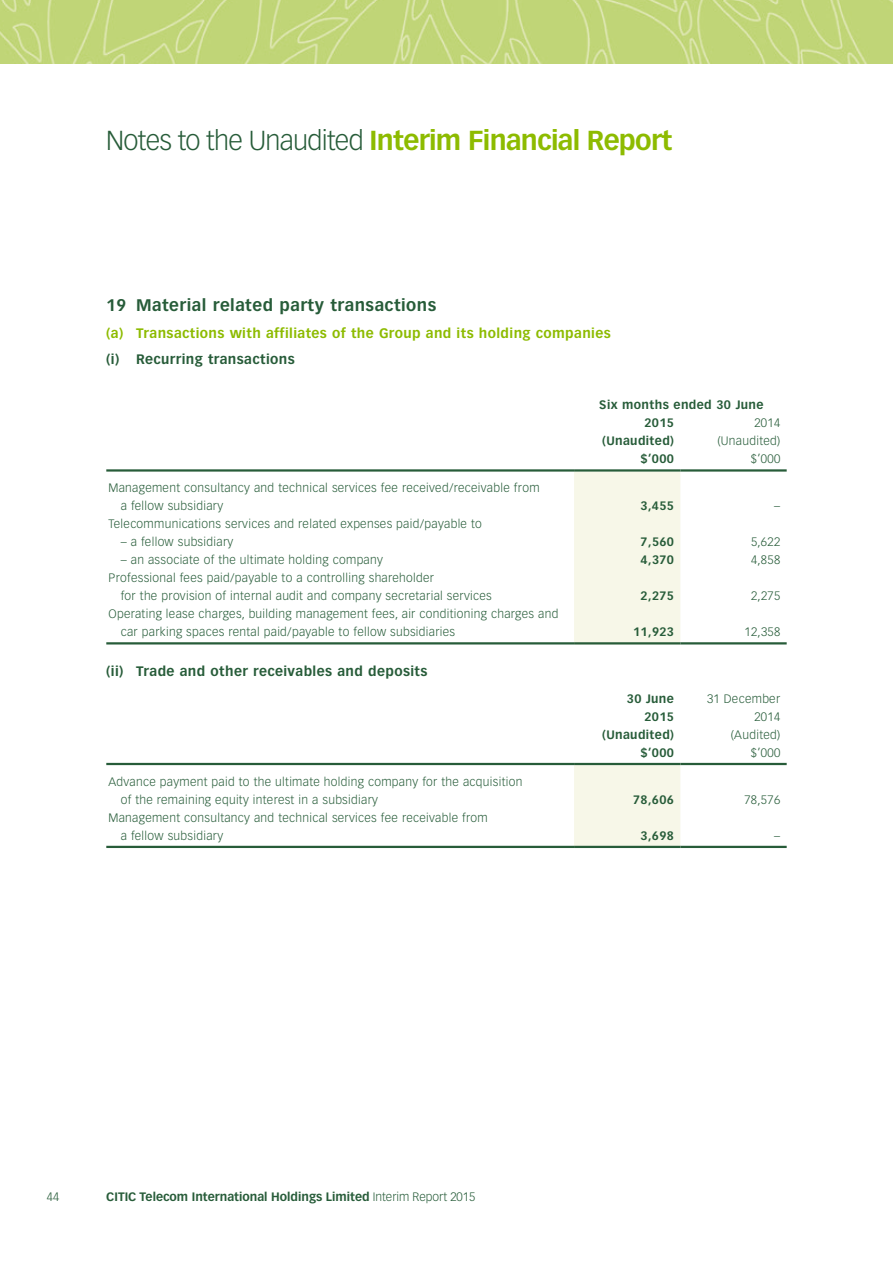
<style>
.page{position:relative;width:893px;height:1263px;background:#fff}
.page>*{position:absolute;margin:0;border:0;box-sizing:border-box;transform-origin:0 0}
.t1{font:700 27px "Vectora LT Std";letter-spacing:-.025em;color:#8dbb00}
.t2{font:700 16.5px "Vectora LT Std";letter-spacing:.03em;color:#275c39}
.t3{font:700 13.5px "Vectora LT Std";letter-spacing:.03em;color:#275c39}
.t4{font:700 13.5px "Vectora LT Std";letter-spacing:.03em;color:#8dbb00}
.t5{font:300 12px/18px "Vectora LT Std";letter-spacing:.025em;color:#275c39}
.t6{font:700 12px/18px "Vectora LT Std";letter-spacing:.03em;color:#275c39}
.t7{font:700 12px "Vectora LT Std";color:#275c39}
.s1{font-weight:300;color:#275c39}
.s2{font-weight:300}
</style>
<div class="page">
<img style="left:0;top:0;width:893px;height:64px">
<div style="left:574px;top:472px;width:106px;height:170px;background:#f7f7e8"></div>
<hr style="left:106px;top:469px;width:468px;height:3px;background:#275c39">
<hr style="left:574px;top:469px;width:106px;height:3px;background:#275c39">
<hr style="left:680px;top:469px;width:107px;height:3px;background:#275c39">
<hr style="left:106px;top:642px;width:468px;height:2px;background:#275c39">
<hr style="left:574px;top:642px;width:106px;height:2px;background:#275c39">
<hr style="left:680px;top:642px;width:107px;height:2px;background:#275c39">
<div style="left:574px;top:765px;width:106px;height:81px;background:#f7f7e8"></div>
<hr style="left:106px;top:763px;width:468px;height:2px;background:#275c39">
<hr style="left:574px;top:763px;width:106px;height:2px;background:#275c39">
<hr style="left:680px;top:763px;width:107px;height:2px;background:#275c39">
<hr style="left:106px;top:846px;width:468px;height:2px;background:#275c39">
<hr style="left:574px;top:846px;width:106px;height:2px;background:#275c39">
<hr style="left:680px;top:846px;width:107px;height:2px;background:#275c39">
<h1 class="t1" style="left:106px;top:124px;width:568px"><span class="s1">Notes to the Unaudited</span> Interim Financial Report</h1>
<h2 class="t2" style="left:106px;top:295px;width:332px">19 Material related party transactions</h2>
<p class="t4" style="left:106px;top:325px;width:506px">(a) Transactions with affiliates of the Group and its holding companies</p>
<p class="t3" style="left:106px;top:351px;width:190px">(i) Recurring transactions</p>
<p class="t6" style="left:644px;top:396px;width:121px;text-indent:-45px">Six months ended 30 June<br>2015</p>
<p class="t5" style="left:754px;top:414px;width:27px">2014</p>
<p class="t5" style="left:121px;top:479px;width:420px;text-indent:-12px">Management consultancy and technical services fee received/receivable from a fellow subsidiary</p>
<p class="t6" style="left:602px;top:432px;width:73px">(Unaudited)</p>
<p class="t5" style="left:717px;top:432px;width:64px">(Unaudited)</p>
<p class="t6" style="left:641px;top:450px;width:35px">$’000</p>
<p class="t5" style="left:751px;top:450px;width:31px">$’000</p>
<p class="t6" style="left:641px;top:497px;width:35px">3,455</p>
<p class="t5" style="left:774px;top:497px;width:7px">–</p>
<p class="t5" style="left:108px;top:515px;width:375px">Telecommunications services and related expenses paid/payable to</p>
<p class="t5" style="left:121px;top:533px;width:114px">– a fellow subsidiary</p>
<p class="t6" style="left:641px;top:533px;width:35px">7,560</p>
<p class="t5" style="left:751px;top:533px;width:31px">5,622</p>
<p class="t5" style="left:121px;top:551px;width:264px">– an associate of the ultimate holding company</p>
<p class="t6" style="left:641px;top:551px;width:35px">4,370</p>
<p class="t5" style="left:751px;top:551px;width:31px">4,858</p>
<p class="t5" style="left:121px;top:569px;width:373px;text-indent:-12px">Professional fees paid/payable to a controlling shareholder<br>for the provision of internal audit and company secretarial services</p>
<p class="t6" style="left:641px;top:587px;width:35px">2,275</p>
<p class="t5" style="left:751px;top:587px;width:31px">2,275</p>
<p class="t5" style="left:121px;top:605px;width:439px;text-indent:-12px">Operating lease charges, building management fees, air conditioning charges and car parking spaces rental paid/payable to fellow subsidiaries</p>
<p class="t3" style="left:106px;top:663px;width:323px">(ii) Trade and other receivables and deposits</p>
<p class="t5" style="left:121px;top:772px;width:403px;text-indent:-12px">Advance payment paid to the ultimate holding company for the acquisition of the remaining equity interest in a subsidiary</p>
<p class="t5" style="left:121px;top:808px;width:369px;text-indent:-12px">Management consultancy and technical services fee receivable from a fellow subsidiary</p>
<p class="t6" style="left:633px;top:623px;width:42px">11,923</p>
<p class="t5" style="left:744px;top:623px;width:37px">12,358</p>
<p class="t6" style="left:627px;top:689px;width:49px;text-align:right">30 June<br>2015</p>
<p class="t5" style="left:707px;top:689px;width:75px;text-align:right">31 December<br>2014</p>
<p class="t6" style="left:602px;top:725px;width:73px">(Unaudited)</p>
<p class="t5" style="left:731px;top:725px;width:51px">(Audited)</p>
<p class="t6" style="left:641px;top:743px;width:35px">$’000</p>
<p class="t5" style="left:751px;top:743px;width:31px">$’000</p>
<p class="t6" style="left:633px;top:790px;width:42px">78,606</p>
<p class="t5" style="left:744px;top:790px;width:37px">78,576</p>
<p class="t6" style="left:641px;top:826px;width:35px">3,698</p>
<p class="t5" style="left:774px;top:826px;width:7px">–</p>
<p class="t5" style="left:47px;top:1187px;width:14px">44</p>
<p class="t7" style="left:106px;top:1189px;width:371px">CITIC Telecom International Holdings Limited <span class="s2">Interim Report 2015</span></p>
</div>
